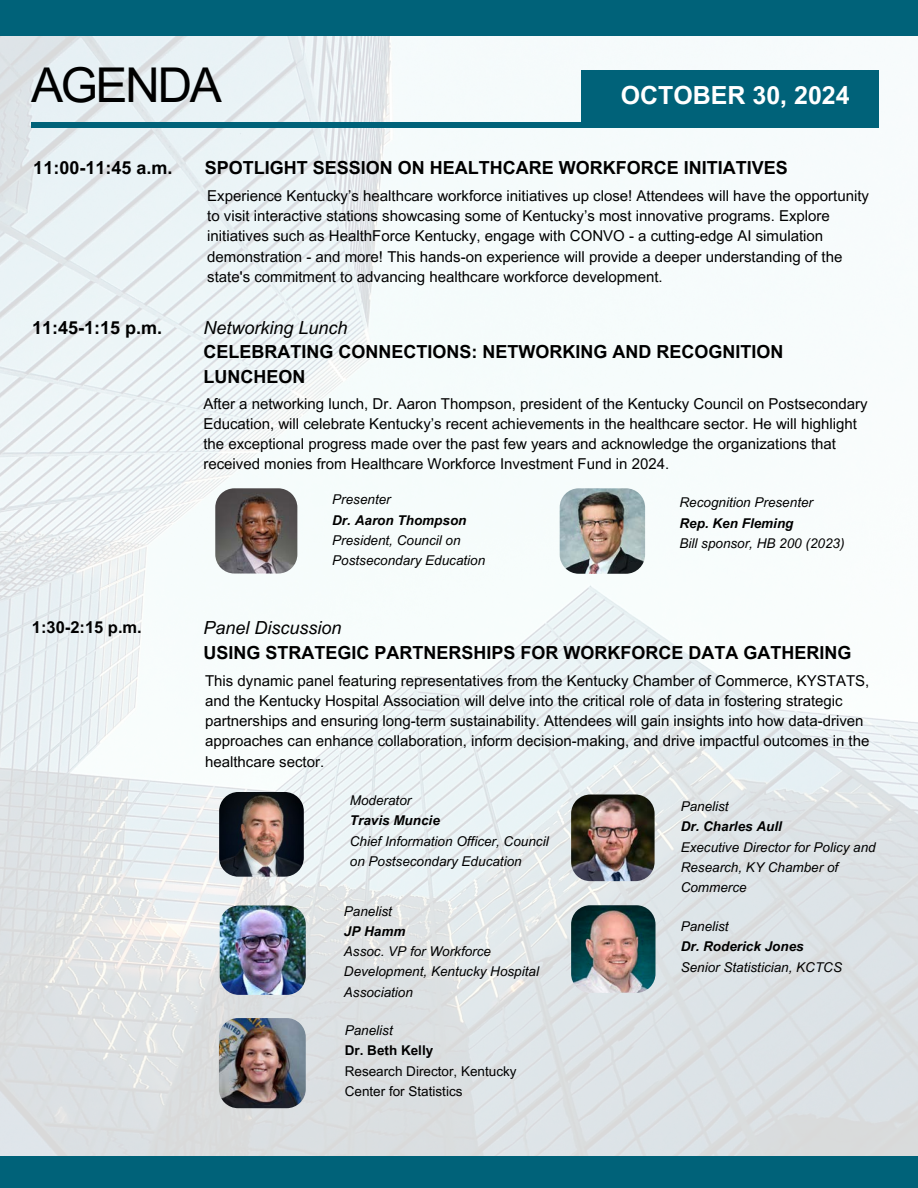
<style>
.page{position:relative;width:918px;height:1188px;background:#fff}
.page>*{position:absolute;margin:0;border:0;box-sizing:border-box;transform-origin:0 0}
.t1{font:48px "Arial MT Pro";letter-spacing:-.05em;color:#000}
.t2{font:700 25.05px "Arial MT Pro";color:#fff}
.t3{font:700 18px/24.8px "Arial MT Pro";color:#000}
.t4{font:italic 18px "Arial MT Pro";color:#000}
.t5{font:700 16.5px "Arial MT Pro";color:#000}
.t6{font:15px/20.2px "Arial MT Pro";color:#000}
.t7{font:italic 13.5px/20.2px "Arial MT Pro";color:#000}
.t8{font:italic 700 13.5px "Arial MT Pro";color:#000}
.t9{font:13.5px/20.2px "Arial MT Pro";color:#000}
.t10{font:700 13.5px "Arial MT Pro";color:#000}
</style>
<div class="page">
<img style="left:0;top:36px;width:918px;height:1120px">
<div style="left:31px;top:122px;width:848px;height:6px;background:#006279"></div>
<div style="left:581px;top:70px;width:298px;height:55px;background:#006279"></div>
<div style="left:0;top:1156px;width:918px;height:32px;background:#006279"></div>
<div style="left:0;top:0;width:918px;height:36px;background:#006279"></div>
<img style="left:560px;top:488px;width:85px;height:86px;border-radius:19px">
<img style="left:215px;top:488px;width:82px;height:86px">
<img style="left:220px;top:906px;width:86px;height:89px">
<img style="left:219px;top:1018px;width:87px;height:90px">
<img style="left:571px;top:905px;width:85px;height:88px">
<img style="left:571px;top:795px;width:84px;height:86px">
<img style="left:219px;top:792px;width:85px;height:85px;border-radius:19px">
<h5 class="t1" style="left:31px;top:68px;width:192px">AGENDA</h5>
<h5 class="t2" style="left:621px;top:86px;width:231px">OCTOBER 30, 2024</h5>
<p class="t3" style="left:33px;top:157px;width:141px">11:00-11:45 a.m.</p>
<p class="t3" style="left:205px;top:157px;width:585px">SPOTLIGHT SESSION ON HEALTHCARE WORKFORCE INITIATIVES</p>
<p class="t6" style="left:207px;top:187px;width:663px">Experience Kentucky’s healthcare workforce initiatives up close! Attendees will have the opportunity to visit interactive stations showcasing some of Kentucky’s most innovative programs. Explore initiatives such as HealthForce Kentucky, engage with CONVO - a cutting-edge AI simulation demonstration - and more! This hands-on experience will provide a deeper understanding of the state's commitment to advancing healthcare workforce development.</p>
<p class="t3" style="left:32px;top:317px;width:132px">11:45-1:15 p.m.</p>
<p class="t4" style="left:203px;top:321px;width:146px">Networking Lunch</p>
<p class="t3" style="left:203px;top:342px;width:581px">CELEBRATING CONNECTIONS: NETWORKING AND RECOGNITION<br>LUNCHEON</p>
<p class="t6" style="left:203px;top:395px;width:666px">After a networking lunch, Dr. Aaron Thompson, president of the Kentucky Council on Postsecondary Education, will celebrate Kentucky’s recent achievements in the healthcare sector. He will highlight the exceptional progress made over the past few years and acknowledge the organizations that received monies from Healthcare Workforce Investment Fund in 2024.</p>
<p class="t7" style="left:332px;top:491px;width:60px">Presenter</p>
<p class="t8" style="left:332px;top:515px;width:136px">Dr. Aaron Thompson</p>
<p class="t7" style="left:332px;top:532px;width:155px">President, Council on<br>Postsecondary Education</p>
<p class="t7" style="left:680px;top:494px;width:135px">Recognition Presenter</p>
<p class="t8" style="left:680px;top:518px;width:116px">Rep. Ken Fleming</p>
<p class="t7" style="left:680px;top:535px;width:167px">Bill sponsor, HB 200 (2023)</p>
<p class="t5" style="left:32px;top:621px;width:111px">1:30-2:15 p.m.</p>
<p class="t4" style="left:203px;top:621px;width:140px">Panel Discussion</p>
<p class="t3" style="left:203px;top:642px;width:650px">USING STRATEGIC PARTNERSHIPS FOR WORKFORCE DATA GATHERING</p>
<p class="t6" style="left:205px;top:672px;width:666px">This dynamic panel featuring representatives from the Kentucky Chamber of Commerce, KYSTATS, and the Kentucky Hospital Association will delve into the critical role of data in fostering strategic partnerships and ensuring long-term sustainability. Attendees will gain insights into how data-driven approaches can enhance collaboration, inform decision-making, and drive impactful outcomes in the healthcare sector.</p>
<p class="t7" style="left:350px;top:792px;width:63px">Moderator</p>
<p class="t8" style="left:350px;top:816px;width:92px">Travis Muncie</p>
<p class="t7" style="left:350px;top:833px;width:200px">Chief Information Officer, Council on Postsecondary Education</p>
<p class="t7" style="left:681px;top:798px;width:50px">Panelist</p>
<p class="t8" style="left:681px;top:822px;width:103px">Dr. Charles Aull</p>
<p class="t7" style="left:681px;top:838px;width:197px">Executive Director for Policy and<br>Research, KY Chamber of<br>Commerce</p>
<p class="t7" style="left:344px;top:902px;width:50px">Panelist</p>
<p class="t8" style="left:344px;top:926px;width:63px">JP Hamm</p>
<p class="t7" style="left:344px;top:943px;width:197px">Assoc. VP for Workforce<br>Development, Kentucky Hospital<br>Association</p>
<p class="t7" style="left:681px;top:918px;width:50px">Panelist</p>
<p class="t8" style="left:681px;top:942px;width:125px">Dr. Roderick Jones</p>
<p class="t7" style="left:681px;top:959px;width:163px">Senior Statistician, KCTCS</p>
<p class="t7" style="left:345px;top:1022px;width:50px">Panelist</p>
<p class="t10" style="left:345px;top:1045px;width:90px">Dr. Beth Kelly</p>
<p class="t9" style="left:345px;top:1062px;width:173px">Research Director, Kentucky<br>Center for Statistics</p>
</div>
